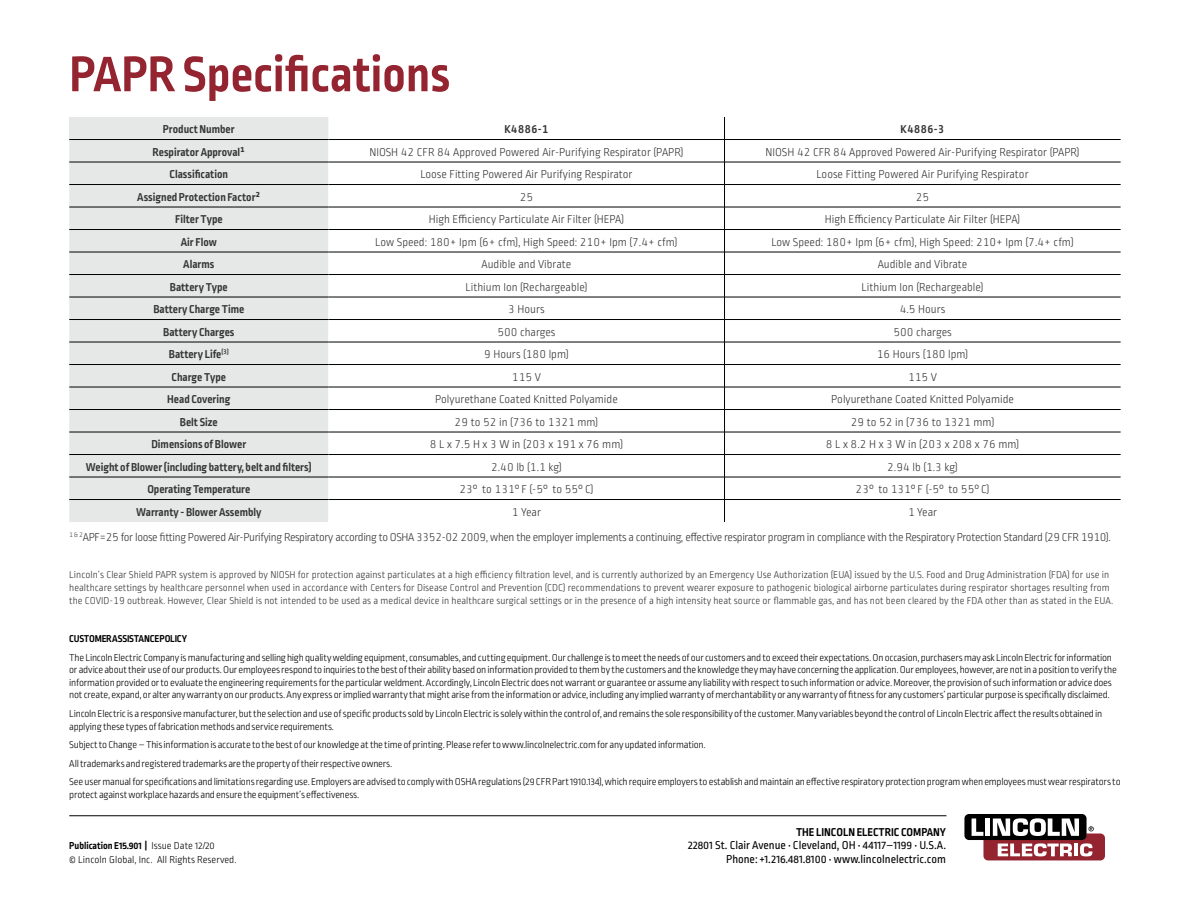
<style>
.page{position:relative;width:1188px;height:918px;background:#fff}
.page>*{position:absolute;margin:0;border:0;box-sizing:border-box;transform-origin:0 0}
.t1{font:700 52.5px "Ropa Sans Pro";color:#932430}
.Chart{font:300 12px "Ropa Sans Pro";color:#363636}
.Chart-2{font:700 12px "Ropa Sans Pro";color:#363636}
.Chart-3{font:300 12px "Ropa Sans Pro";letter-spacing:-.03em;color:#363636}
.t2{font:12px "Ropa Sans Pro";color:#000}
.t3{font:700 12px "Ropa Sans Pro";color:#000}
.t4{font:300 10.5px/12.6px "Ropa Sans Pro";letter-spacing:-.02em;color:#000}
.Chart-4{font:300 10.5px/12.6px "Ropa Sans Pro";color:#363636}
.t5{font:700 10.5px "Ropa Sans Pro";letter-spacing:-.015em;color:#000}
.t6{font:300 10.5px "Ropa Sans Pro";color:#000}
.s1{font-weight:300}
</style>
<div class="page">
<div style="left:69px;top:117px;width:259px;height:23px;background:#e6e7e7"></div>
<div style="left:69px;top:140px;width:259px;height:382px;background:#e6e7e7"></div>
<hr style="left:69px;top:139px;width:259px;height:1px;background:#000">
<hr style="left:69px;top:162px;width:259px;height:1px;background:#000">
<hr style="left:69px;top:184px;width:259px;height:1px;background:#000">
<hr style="left:69px;top:207px;width:259px;height:1px;background:#000">
<hr style="left:69px;top:229px;width:259px;height:1px;background:#000">
<hr style="left:69px;top:252px;width:259px;height:1px;background:#000">
<hr style="left:69px;top:274px;width:259px;height:1px;background:#000">
<hr style="left:69px;top:297px;width:259px;height:1px;background:#000">
<hr style="left:69px;top:319px;width:259px;height:1px;background:#000">
<hr style="left:69px;top:342px;width:259px;height:1px;background:#000">
<hr style="left:69px;top:364px;width:259px;height:1px;background:#000">
<hr style="left:69px;top:387px;width:259px;height:1px;background:#000">
<hr style="left:69px;top:409px;width:259px;height:1px;background:#000">
<hr style="left:69px;top:432px;width:259px;height:1px;background:#000">
<hr style="left:69px;top:454px;width:259px;height:1px;background:#000">
<hr style="left:69px;top:477px;width:259px;height:1px;background:#000">
<hr style="left:69px;top:499px;width:259px;height:1px;background:#000">
<svg style="left:328px;top:117px;width:793px;height:405px"></svg>
<div style="left:964px;top:814px;width:123px;height:26px;background:#000;border-radius:5px"></div>
<svg style="left:972px;top:818px;width:133px;height:42px"></svg>
<hr style="left:69px;top:815px;width:877px;height:1px;background:#000">
<h1 class="t1" style="left:69px;top:44px;width:382px">PAPR Specifications</h1>
<p class="Chart-2" style="left:163px;top:122px;width:73px">Product Number</p>
<p class="Chart-2" style="left:505px;top:122px;width:45px">K4886-1</p>
<p class="Chart-2" style="left:901px;top:122px;width:45px">K4886-3</p>
<p class="Chart-2" style="left:153px;top:145px;width:94px">Respirator Approval¹</p>
<p class="Chart" style="left:369px;top:145px;width:316px">NIOSH 42 CFR 84 Approved Powered Air-Purifying Respirator (PAPR)</p>
<p class="Chart" style="left:766px;top:145px;width:316px">NIOSH 42 CFR 84 Approved Powered Air-Purifying Respirator (PAPR)</p>
<p class="Chart-2" style="left:170px;top:167px;width:60px">Classification</p>
<p class="Chart" style="left:420px;top:168px;width:214px">Loose Fitting Powered Air Purifying Respirator</p>
<p class="Chart" style="left:816px;top:168px;width:214px">Loose Fitting Powered Air Purifying Respirator</p>
<p class="Chart-2" style="left:137px;top:190px;width:125px">Assigned Protection Factor²</p>
<p class="Chart" style="left:520px;top:190px;width:15px">25</p>
<p class="Chart" style="left:916px;top:190px;width:15px">25</p>
<p class="Chart-2" style="left:175px;top:212px;width:49px">Filter Type</p>
<p class="Chart" style="left:429px;top:213px;width:197px">High Efficiency Particulate Air Filter (HEPA)</p>
<p class="Chart" style="left:825px;top:213px;width:197px">High Efficiency Particulate Air Filter (HEPA)</p>
<p class="Chart-2" style="left:181px;top:235px;width:38px">Air Flow</p>
<p class="Chart" style="left:375px;top:235px;width:304px">Low Speed: 180+ Ipm (6+ cfm), High Speed: 210+ Ipm (7.4+ cfm)</p>
<p class="Chart" style="left:771px;top:235px;width:304px">Low Speed: 180+ Ipm (6+ cfm), High Speed: 210+ Ipm (7.4+ cfm)</p>
<p class="Chart-2" style="left:183px;top:257px;width:33px">Alarms</p>
<p class="Chart" style="left:482px;top:258px;width:91px">Audible and Vibrate</p>
<p class="Chart" style="left:878px;top:258px;width:91px">Audible and Vibrate</p>
<p class="Chart-2" style="left:170px;top:280px;width:59px">Battery Type</p>
<p class="Chart" style="left:465px;top:280px;width:124px">Lithium Ion (Rechargeable)</p>
<p class="Chart" style="left:862px;top:280px;width:124px">Lithium Ion (Rechargeable)</p>
<p class="Chart-2" style="left:153px;top:302px;width:92px">Battery Charge Time</p>
<p class="Chart" style="left:508px;top:303px;width:38px">3 Hours</p>
<p class="Chart" style="left:900px;top:303px;width:47px">4.5 Hours</p>
<p class="Chart-2" style="left:163px;top:325px;width:73px">Battery Charges</p>
<p class="Chart" style="left:497px;top:325px;width:60px">500 charges</p>
<p class="Chart" style="left:893px;top:325px;width:60px">500 charges</p>
<p class="Chart-2" style="left:169px;top:347px;width:61px">Battery Life<sup>(3)</sup></p>
<p class="Chart" style="left:484px;top:348px;width:86px">9 Hours (180 lpm)</p>
<p class="Chart" style="left:877px;top:348px;width:93px">16 Hours (180 lpm)</p>
<p class="Chart-2" style="left:172px;top:370px;width:56px">Charge Type</p>
<p class="Chart" style="left:512px;top:370px;width:30px">115 V</p>
<p class="Chart" style="left:908px;top:370px;width:30px">115 V</p>
<p class="Chart-2" style="left:167px;top:392px;width:65px">Head Covering</p>
<p class="Chart" style="left:435px;top:393px;width:184px">Polyurethane Coated Knitted Polyamide</p>
<p class="Chart" style="left:831px;top:393px;width:184px">Polyurethane Coated Knitted Polyamide</p>
<p class="Chart-2" style="left:180px;top:415px;width:39px">Belt Size</p>
<p class="Chart" style="left:455px;top:415px;width:145px">29 to 52 in (736 to 1321 mm)</p>
<p class="Chart" style="left:851px;top:415px;width:145px">29 to 52 in (736 to 1321 mm)</p>
<p class="Chart-2" style="left:151px;top:437px;width:96px">Dimensions of Blower</p>
<p class="Chart" style="left:430px;top:438px;width:195px">8 L x 7.5 H x 3 W in (203 x 191 x 76 mm)</p>
<p class="Chart" style="left:826px;top:438px;width:195px">8 L x 8.2 H x 3 W in (203 x 208 x 76 mm)</p>
<p class="Chart-2" style="left:86px;top:460px;width:227px">Weight of Blower (including battery, belt and filters)</p>
<p class="Chart" style="left:491px;top:460px;width:72px">2.40 lb (1.1 kg)</p>
<p class="Chart" style="left:887px;top:460px;width:72px">2.94 lb (1.3 kg)</p>
<p class="Chart-2" style="left:147px;top:482px;width:104px">Operating Temperature</p>
<p class="Chart" style="left:460px;top:483px;width:135px">23° to 131°F (-5° to 55°C)</p>
<p class="Chart" style="left:856px;top:483px;width:135px">23° to 131°F (-5° to 55°C)</p>
<p class="Chart-2" style="left:136px;top:505px;width:127px">Warranty - Blower Assembly</p>
<p class="Chart" style="left:512px;top:505px;width:31px">1 Year</p>
<p class="Chart" style="left:908px;top:505px;width:31px">1 Year</p>
<p class="Chart-3" style="left:69px;top:530px;width:1043px"><sup>1</sup> <sup>&amp;</sup> <sup>2</sup>APF=25 for loose fitting Powered Air-Purifying Respiratory according to OSHA 3352-02 2009, when the employer implements a continuing, effective respirator program in compliance with the Respiratory Protection Standard (29 CFR 1910).</p>
<p class="Chart-4" style="left:69px;top:569px;width:1046px">Lincoln’s Clear Shield PAPR system is approved by NIOSH for protection against particulates at a high efficiency filtration level, and is currently authorized by an Emergency Use Authorization (EUA) issued by the U.S. Food and Drug Administration (FDA) for use in healthcare settings by healthcare personnel when used in accordance with Centers for Disease Control and Prevention (CDC) recommendations to prevent wearer exposure to pathogenic biological airborne particulates during respirator shortages resulting from the COVID-19 outbreak. However, Clear Shield is not intended to be used as a medical device in healthcare surgical settings or in the presence of a high intensity heat source or flammable gas, and has not been cleared by the FDA other than as stated in the EUA.</p>
<p class="t5" style="left:69px;top:633px;width:119px">CUSTOMER ASSISTANCE POLICY</p>
<p class="t4" style="left:69px;top:652px;width:1049px">The Lincoln Electric Company is manufacturing and selling high quality welding equipment, consumables, and cutting equipment. Our challenge is to meet the needs of our customers and to exceed their expectations. On occasion, purchasers may ask Lincoln Electric for information or advice about their use of our products. Our employees respond to inquiries to the best of their ability based on information provided to them by the customers and the knowledge they may have concerning the application. Our employees, however, are not in a position to verify the information provided or to evaluate the engineering requirements for the particular weldment. Accordingly, Lincoln Electric does not warrant or guarantee or assume any liability with respect to such information or advice. Moreover, the provision of such information or advice does not create, expand, or alter any warranty on our products. Any express or implied warranty that might arise from the information or advice, including any implied warranty of merchantability or any warranty of fitness for any customers’ particular purpose is specifically disclaimed.</p>
<p class="t4" style="left:69px;top:708px;width:1035px">Lincoln Electric is a responsive manufacturer, but the selection and use of specific products sold by Lincoln Electric is solely within the control of, and remains the sole responsibility of the customer. Many variables beyond the control of Lincoln Electric affect the results obtained in applying these types of fabrication methods and service requirements.</p>
<p class="t4" style="left:69px;top:739px;width:638px">Subject to Change – This information is accurate to the best of our knowledge at the time of printing. Please refer to www.lincolnelectric.com for any updated information.</p>
<p class="t4" style="left:69px;top:758px;width:325px">All trademarks and registered trademarks are the property of their respective owners.</p>
<p class="t4" style="left:69px;top:776px;width:1053px">See user manual for specifications and limitations regarding use. Employers are advised to comply with OSHA regulations (29 CFR Part 1910.134), which require employers to establish and maintain an effective respiratory protection program when employees must wear respirators to protect against workplace hazards and ensure the equipment’s effectiveness.</p>
<p class="t3" style="left:796px;top:825px;width:152px">THE LINCOLN ELECTRIC COMPANY</p>
<p class="t2" style="left:688px;top:839px;width:259px">22801 St. Clair Avenue • Cleveland, OH • 44117–1199 • U.S.A.</p>
<p class="t2" style="left:726px;top:852px;width:221px">Phone: +1.216.481.8100 • www.lincolnelectric.com</p>
<p class="t5" style="left:69px;top:840px;width:147px">Publication E15.901 | <span class="s1">Issue Date 12/20</span></p>
<p class="t6" style="left:69px;top:854px;width:169px">© Lincoln Global, Inc. All Rights Reserved.</p>
</div>
